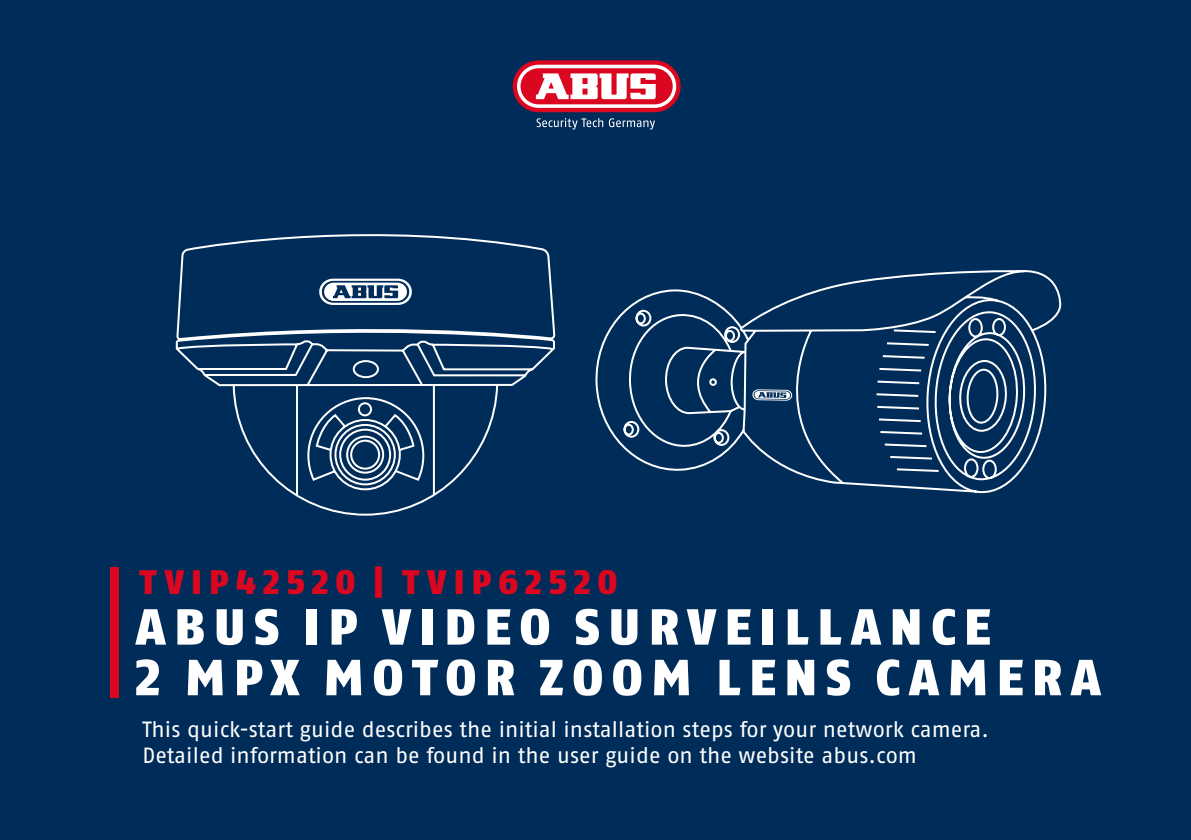
<style>
.page{position:relative;width:1191px;height:840px;background:#fff}
.page>*{position:absolute;margin:0;border:0;box-sizing:border-box;transform-origin:0 0}
.t1{font:900 50.6px/50.6px "ABUS Fago Pro";letter-spacing:.17em;color:#fff}
.t2{font:900 34px "ABUS Fago Pro";letter-spacing:.205em;color:#db0720}
.t3{font:22px/26.4px "ABUS Fago Pro";letter-spacing:.005em;color:#fff}
</style>
<div class="page">
<div style="left:0;top:0;width:1191px;height:839px;background:#002c59"></div>
<svg style="left:512px;top:60px;width:168px;height:52px"></svg>
<svg style="left:517px;top:65px;width:159px;height:43px"></svg>
<svg style="left:536px;top:118px;width:119px;height:11px"></svg>
<svg style="left:592px;top:267px;width:471px;height:241px;background:#183f68"></svg>
<svg style="left:175px;top:220px;width:381px;height:296px;background:#163e67"></svg>
<div style="left:111px;top:567px;width:8px;height:130px;background:#db0720"></div>
<h2 class="t2" style="left:139px;top:561px;width:480px">TVIP42520 | TVIP62520</h2>
<h1 class="t1" style="left:135px;top:601px;width:967px">ABUS IP VIDEO SURVEILLANCE<br>2 MPX MOTOR ZOOM LENS CAMERA</h1>
<p class="t3" style="left:142px;top:715px;width:848px">This quick-start guide describes the initial installation steps for your network camera.<br>Detailed information can be found in the user guide on the website abus.com</p>
</div>
